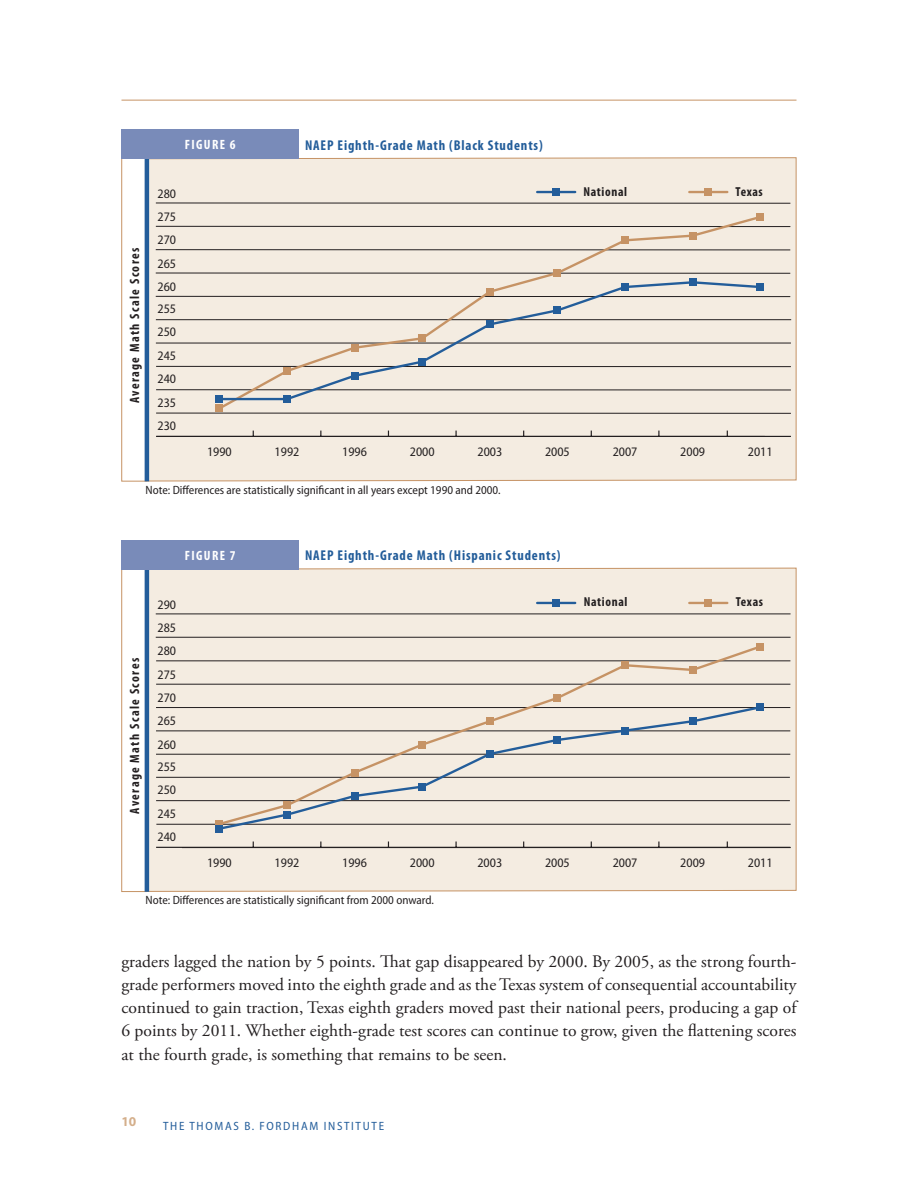
<style>
.page{position:relative;width:918px;height:1188px;background:#fff}
.page>*{position:absolute;margin:0;border:0;box-sizing:border-box;transform-origin:0 0}
.t1{font:17.55px/23.2px "Adobe Garamond Pro";color:#231f20;text-align:justify}
.t2{font:700 condensed 14.25px "Myriad Pro";letter-spacing:.06em;color:#235d9a}
.t3{font:700 condensed 13.5px "Myriad Pro";letter-spacing:.1em;color:#231f20}
.t4{font:700 condensed 13.5px "Myriad Pro";letter-spacing:.1em;color:#fff}
.t5{font:700 13.5px "Myriad Pro";color:#d4af8b}
.t6{font:semi-condensed 13.05px "Myriad Pro";color:#231f20}
.t7{font:700 condensed 13.05px "Myriad Pro";letter-spacing:.05em;color:#231f20}
.t8{font:semi-condensed 12px "Myriad Pro";color:#231f20}
.t9{font:semi-condensed 12px "Myriad Pro";letter-spacing:.14em;color:#235d9a}
</style>
<div class="page">
<hr style="left:122px;top:100px;width:674px;height:1px;background:#c69365">
<div style="left:147px;top:157px;width:650px;height:325px;background:#f4ece1"></div>
<hr style="left:145px;top:154px;width:4px;height:327px;background:#235d9a">
<hr style="left:156px;top:436px;width:635px;height:1px;background:#231f20">
<hr style="left:156px;top:413px;width:635px;height:1px;background:#231f20">
<hr style="left:156px;top:389px;width:635px;height:1px;background:#231f20">
<hr style="left:156px;top:366px;width:635px;height:1px;background:#231f20">
<hr style="left:156px;top:343px;width:635px;height:1px;background:#231f20">
<hr style="left:156px;top:319px;width:635px;height:1px;background:#231f20">
<hr style="left:156px;top:296px;width:634px;height:1px;background:#231f20">
<hr style="left:156px;top:273px;width:634px;height:1px;background:#231f20">
<hr style="left:156px;top:249px;width:634px;height:1px;background:#231f20">
<hr style="left:156px;top:226px;width:634px;height:1px;background:#231f20">
<hr style="left:156px;top:203px;width:634px;height:1px;background:#231f20">
<div style="left:216px;top:190px;width:547px;height:222px;background:#f4ece1"></div>
<svg style="left:217px;top:190px;width:546px;height:212px;background:#e8e0d6"></svg>
<div style="left:705px;top:188px;width:7px;height:8px;background:#c69365"></div>
<div style="left:216px;top:405px;width:7px;height:7px;background:#c69365"></div>
<div style="left:284px;top:367px;width:7px;height:8px;background:#c69365"></div>
<div style="left:351px;top:344px;width:7px;height:7px;background:#c69365"></div>
<div style="left:419px;top:335px;width:7px;height:7px;background:#c69365"></div>
<div style="left:486px;top:288px;width:7px;height:7px;background:#c69365"></div>
<div style="left:554px;top:269px;width:7px;height:8px;background:#c69365"></div>
<div style="left:622px;top:237px;width:7px;height:7px;background:#c69365"></div>
<div style="left:689px;top:232px;width:7px;height:7px;background:#c69365"></div>
<div style="left:757px;top:213px;width:7px;height:8px;background:#c69365"></div>
<div style="left:553px;top:188px;width:7px;height:8px;background:#235d9a"></div>
<div style="left:216px;top:396px;width:7px;height:7px;background:#235d9a"></div>
<div style="left:284px;top:396px;width:7px;height:7px;background:#235d9a"></div>
<div style="left:351px;top:372px;width:7px;height:7px;background:#235d9a"></div>
<div style="left:419px;top:358px;width:7px;height:7px;background:#235d9a"></div>
<div style="left:486px;top:321px;width:7px;height:7px;background:#235d9a"></div>
<div style="left:554px;top:307px;width:7px;height:7px;background:#235d9a"></div>
<div style="left:622px;top:283px;width:7px;height:8px;background:#235d9a"></div>
<div style="left:689px;top:279px;width:7px;height:7px;background:#235d9a"></div>
<div style="left:757px;top:283px;width:7px;height:8px;background:#235d9a"></div>
<div style="left:122px;top:130px;width:177px;height:29px;background:#798bb9"></div>
<div style="left:149px;top:567px;width:648px;height:325px;background:#f4ece1"></div>
<hr style="left:145px;top:565px;width:4px;height:327px;background:#235d9a">
<hr style="left:156px;top:847px;width:634px;height:1px;background:#231f20">
<hr style="left:182px;top:847px;width:609px;height:1px;background:#231f20">
<hr style="left:156px;top:824px;width:635px;height:1px;background:#231f20">
<hr style="left:156px;top:800px;width:634px;height:1px;background:#231f20">
<hr style="left:156px;top:777px;width:634px;height:1px;background:#231f20">
<hr style="left:156px;top:754px;width:634px;height:1px;background:#231f20">
<hr style="left:156px;top:731px;width:634px;height:1px;background:#231f20">
<hr style="left:156px;top:707px;width:634px;height:1px;background:#231f20">
<hr style="left:156px;top:684px;width:634px;height:1px;background:#231f20">
<hr style="left:156px;top:661px;width:634px;height:1px;background:#231f20">
<hr style="left:156px;top:637px;width:635px;height:1px;background:#231f20">
<hr style="left:156px;top:614px;width:635px;height:1px;background:#231f20">
<svg style="left:217px;top:601px;width:546px;height:230px;background:#e8e0d6"></svg>
<div style="left:705px;top:599px;width:7px;height:8px;background:#c69365"></div>
<div style="left:216px;top:820px;width:7px;height:8px;background:#c69365"></div>
<div style="left:284px;top:802px;width:7px;height:7px;background:#c69365"></div>
<div style="left:351px;top:769px;width:7px;height:7px;background:#c69365"></div>
<div style="left:419px;top:741px;width:7px;height:7px;background:#c69365"></div>
<div style="left:486px;top:718px;width:7px;height:7px;background:#c69365"></div>
<div style="left:554px;top:694px;width:7px;height:7px;background:#c69365"></div>
<div style="left:622px;top:662px;width:7px;height:7px;background:#c69365"></div>
<div style="left:689px;top:666px;width:7px;height:7px;background:#c69365"></div>
<div style="left:757px;top:643px;width:7px;height:7px;background:#c69365"></div>
<div style="left:553px;top:599px;width:7px;height:8px;background:#235d9a"></div>
<div style="left:216px;top:825px;width:7px;height:7px;background:#235d9a"></div>
<div style="left:284px;top:811px;width:7px;height:7px;background:#235d9a"></div>
<div style="left:351px;top:792px;width:7px;height:8px;background:#235d9a"></div>
<div style="left:419px;top:783px;width:7px;height:7px;background:#235d9a"></div>
<div style="left:486px;top:750px;width:7px;height:8px;background:#235d9a"></div>
<div style="left:554px;top:736px;width:7px;height:8px;background:#235d9a"></div>
<div style="left:622px;top:727px;width:7px;height:7px;background:#235d9a"></div>
<div style="left:689px;top:718px;width:7px;height:7px;background:#235d9a"></div>
<div style="left:757px;top:704px;width:7px;height:7px;background:#235d9a"></div>
<div style="left:122px;top:540px;width:177px;height:29px;background:#798bb9"></div>
<p class="t4" style="left:185px;top:137px;width:52px">FIGURE 6</p>
<p class="t2" style="left:305px;top:137px;width:239px">NAEP Eighth-Grade Math (Black Students)</p>
<p class="t6" style="left:158px;top:186px;width:20px">280</p>
<p class="t7" style="left:583px;top:184px;width:45px">National</p>
<p class="t7" style="left:736px;top:184px;width:29px">Texas</p>
<p class="t6" style="left:158px;top:210px;width:20px">275</p>
<p class="t3" style="left:127px;top:403px;width:157px;rotate:-90deg">Average Math Scale Scores</p>
<p class="t6" style="left:158px;top:233px;width:20px">270</p>
<p class="t6" style="left:158px;top:256px;width:20px">265</p>
<p class="t6" style="left:158px;top:280px;width:20px">260</p>
<p class="t6" style="left:158px;top:302px;width:20px">255</p>
<p class="t6" style="left:158px;top:325px;width:20px">250</p>
<p class="t6" style="left:158px;top:349px;width:20px">245</p>
<p class="t6" style="left:158px;top:372px;width:20px">240</p>
<p class="t6" style="left:158px;top:395px;width:20px">235</p>
<p class="t6" style="left:158px;top:419px;width:20px">230</p>
<p class="t6" style="left:207px;top:445px;width:26px">1990</p>
<p class="t6" style="left:275px;top:445px;width:26px">1992</p>
<p class="t6" style="left:342px;top:445px;width:26px">1996</p>
<p class="t6" style="left:410px;top:445px;width:26px">2000</p>
<p class="t6" style="left:477px;top:445px;width:26px">2003</p>
<p class="t6" style="left:545px;top:445px;width:26px">2005</p>
<p class="t6" style="left:613px;top:445px;width:26px">2007</p>
<p class="t6" style="left:680px;top:445px;width:26px">2009</p>
<p class="t6" style="left:748px;top:445px;width:26px">2011</p>
<p class="t8" style="left:146px;top:484px;width:357px">Note: Differences are statistically significant in all years except 1990 and 2000.</p>
<p class="t4" style="left:185px;top:548px;width:52px">FIGURE 7</p>
<p class="t2" style="left:305px;top:547px;width:257px">NAEP Eighth-Grade Math (Hispanic Students)</p>
<p class="t6" style="left:158px;top:597px;width:20px">290</p>
<p class="t7" style="left:584px;top:594px;width:45px">National</p>
<p class="t7" style="left:736px;top:594px;width:29px">Texas</p>
<p class="t6" style="left:158px;top:620px;width:20px">285</p>
<p class="t3" style="left:127px;top:814px;width:157px;rotate:-90deg">Average Math Scale Scores</p>
<p class="t6" style="left:158px;top:644px;width:20px">280</p>
<p class="t6" style="left:158px;top:667px;width:20px">275</p>
<p class="t6" style="left:158px;top:690px;width:20px">270</p>
<p class="t6" style="left:158px;top:714px;width:20px">265</p>
<p class="t6" style="left:158px;top:737px;width:20px">260</p>
<p class="t6" style="left:158px;top:759px;width:20px">255</p>
<p class="t6" style="left:158px;top:783px;width:20px">250</p>
<p class="t6" style="left:158px;top:806px;width:20px">245</p>
<p class="t6" style="left:158px;top:830px;width:20px">240</p>
<p class="t6" style="left:207px;top:856px;width:26px">1990</p>
<p class="t6" style="left:275px;top:856px;width:26px">1992</p>
<p class="t6" style="left:342px;top:856px;width:26px">1996</p>
<p class="t6" style="left:410px;top:856px;width:26px">2000</p>
<p class="t6" style="left:477px;top:856px;width:26px">2003</p>
<p class="t6" style="left:545px;top:856px;width:26px">2005</p>
<p class="t6" style="left:613px;top:856px;width:26px">2007</p>
<p class="t6" style="left:680px;top:856px;width:26px">2009</p>
<p class="t6" style="left:748px;top:856px;width:26px">2011</p>
<p class="t8" style="left:146px;top:894px;width:290px">Note: Differences are statistically significant from 2000 onward.</p>
<p class="t1" style="left:122px;top:950px;width:677px">graders lagged the nation by 5 points. That gap disappeared by 2000. By 2005, as the strong fourth&shy;grade performers moved into the eighth grade and as the Texas system of consequential accountability continued to gain traction, Texas eighth graders moved past their national peers, producing a gap of 6 points by 2011. Whether eighth-grade test scores can continue to grow, given the flattening scores at the fourth grade, is something that remains to be seen.</p>
<p class="t5" style="left:122px;top:1114px;width:16px">10</p>
<p class="t9" style="left:163px;top:1120px;width:61px">The Thomas</p>
<p class="t9" style="left:244px;top:1120px;width:41px">B. Fordham</p>
<p class="t9" style="left:324px;top:1120px;width:12px">Instit</p>
<p class="t9" style="left:363px;top:1120px;width:16px">ute</p>
</div>
